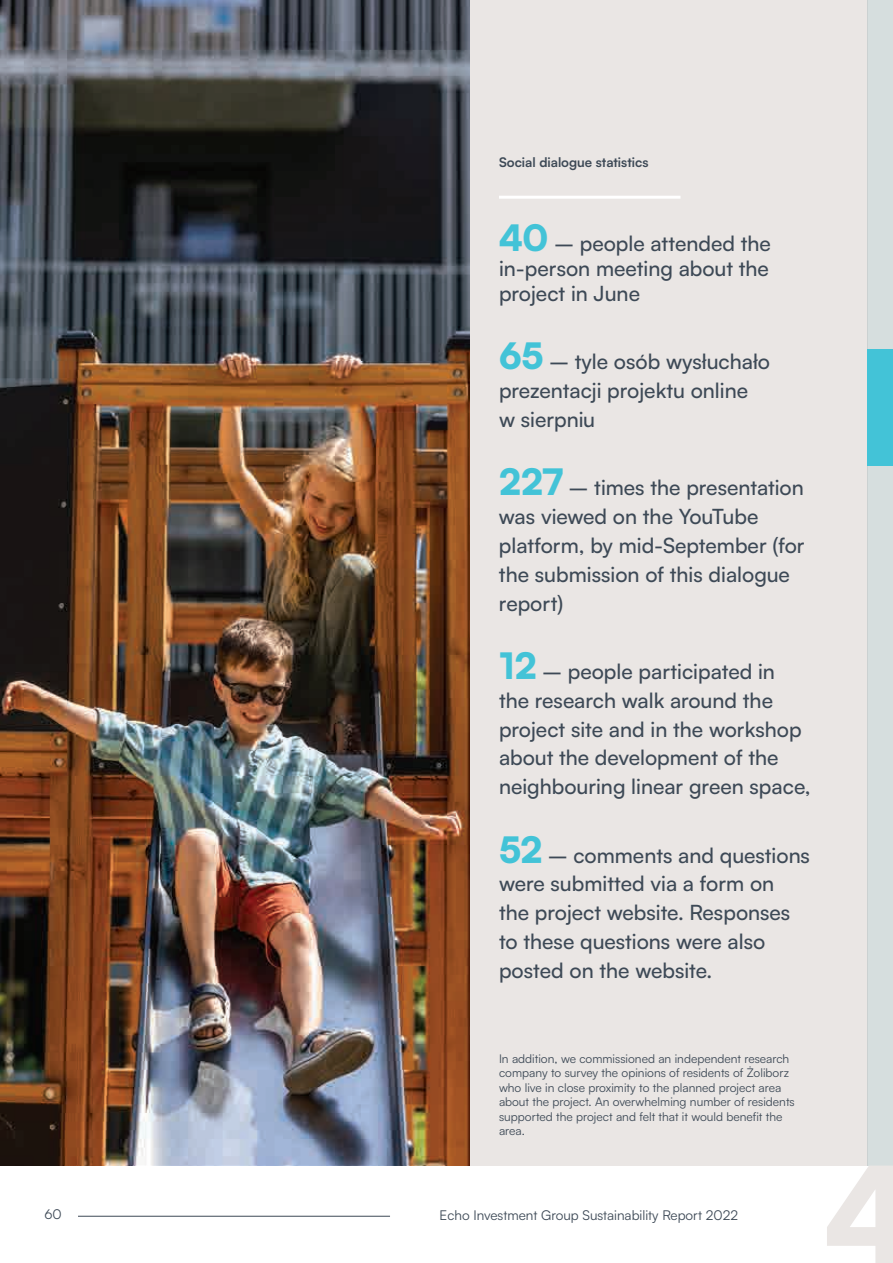
<style>
.page{position:relative;width:893px;height:1263px;background:#fff}
.page>*{position:absolute;margin:0;border:0;box-sizing:border-box;transform-origin:0 0}
.t1{font:500 21px/28.8px "Satoshi";color:#3d4956}
.t2{font:13.5px "Satoshi";color:#3d4956}
.t3{font:700 13.2px "Satoshi";color:#3d4956}
.t4{font:12px/14.4px "Satoshi";color:#3d4956}
.s1{font-weight:900;font-size:36px;color:#43c3d7}
</style>
<div class="page">
<div style="left:0;top:0;width:867px;height:1165px;background:#eae6e4"></div>
<hr style="left:78px;top:1216px;width:312px;height:1px;background:#3d4956">
<div style="left:867px;top:0;width:26px;height:1165px;background:#d6dede"></div>
<svg style="left:827px;top:1165px;width:66px;height:98px"></svg>
<div style="left:867px;top:349px;width:26px;height:116px;background:#43c3d7"></div>
<hr style="left:499px;top:196px;width:181px;height:3px;background:#fff">
<img style="left:0;top:0;width:469px;height:1165px">
<p class="t3" style="left:499px;top:153px;width:151px">Social dialogue statistics</p>
<p class="t1" style="left:499px;top:229px;width:273px;line-height:25.2px;text-align:justify"><span class="s1">40</span> – people attended the in-person meeting about the project in June</p>
<p class="t1" style="left:499px;top:346px;width:273px"><span class="s1">65</span> – tyle osób wysłuchało prezentacji projektu online<br>w sierpniu</p>
<p class="t1" style="left:499px;top:472px;width:307px"><span class="s1">227</span> – times the presentation was viewed on the YouTube platform, by mid-September (for the submission of this dialogue report)</p>
<p class="t1" style="left:499px;top:656px;width:313px"><span class="s1">12</span> – people participated in<br>the research walk around the project site and in the workshop about the development of the neighbouring linear green space,</p>
<p class="t1" style="left:499px;top:839px;width:313px"><span class="s1">52</span> – comments and questions were submitted via a form on<br>the project website. Responses to these questions were also posted on the website.</p>
<p class="t4" style="left:499px;top:1051px;width:297px">In addition, we commissioned an independent research company to survey the opinions of residents of Żoliborz who live in close proximity to the planned project area about the project. An overwhelming number of residents supported the project and felt that it would benefit the area.</p>
<p class="t2" style="left:44px;top:1205px;width:19px">60</p>
<p class="t2" style="left:440px;top:1206px;width:300px">Echo Investment Group Sustainability Report 2022</p>
</div>
